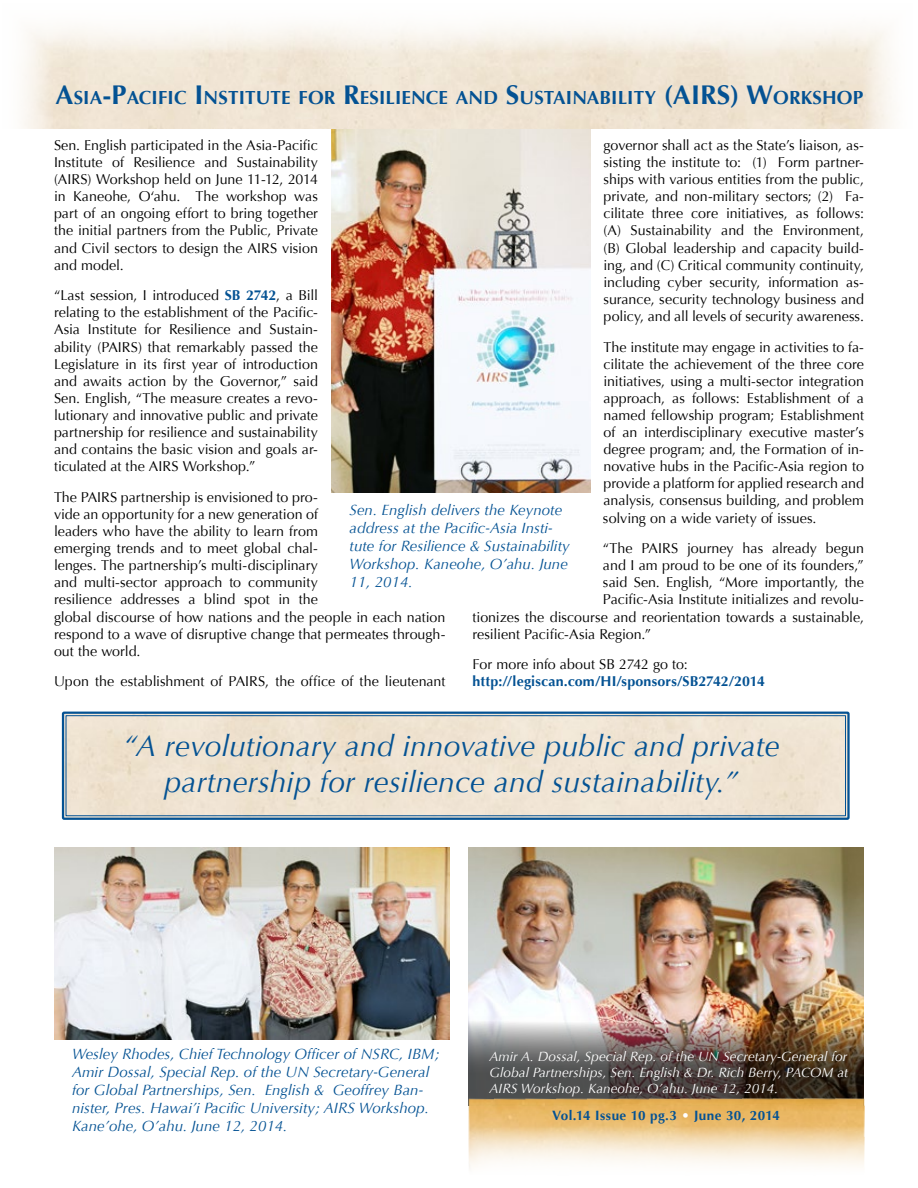
<style>
.page{position:relative;width:918px;height:1188px;background:#fff}
.page>*{position:absolute;margin:0;border:0;box-sizing:border-box;transform-origin:0 0}
.t1{font:italic 30px/36px "Optima";letter-spacing:.005em;color:#045293;text-align:center}
.t2{font:700 18.9px "Optima";letter-spacing:.005em;color:#045293}
.t3{font:italic 15px/18px "Optima";letter-spacing:.005em;color:#045293}
.t4{font:14.25px/17.1px "Optima";color:#000;text-align:justify}
.t5{font:700 14.25px "Optima";letter-spacing:.01em;color:#045293}
.t6{font:italic 13.5px/16.2px "Optima";letter-spacing:.005em;color:#fff;text-align:justify}
.t7{font:700 13.5px "Optima";letter-spacing:.03em;color:#045293}
.s1{font-size:27px}
.s2{font-weight:700;color:#045293}
.s3{color:#fff}
</style>
<div class="page">
<img style="left:332px;top:129px;width:258px;height:364px">
<img style="left:469px;top:847px;width:395px;height:169px">
<img style="left:54px;top:847px;width:396px;height:192px">
<div style="left:62px;top:712px;width:788px;height:108px;border:2px solid #045293"></div>
<div style="left:66px;top:715px;width:780px;height:101px;border:1px solid #045293"></div>
<img style="left:469px;top:1016px;width:395px;height:83px">
<img style="left:469px;top:1099px;width:395px;height:69px">
<h2 class="t2" style="left:56px;top:86px;width:809px"><span class="s1">A</span>SIA<span class="s1">-P</span>ACI FIC <span class="s1">I</span>NSTITUTE FOR <span class="s1">R</span>ESI LI ENCE AND <span class="s1">S</span>USTAI NABI LITY <span class="s1">(AIRS) W</span>ORKSHOP</h2>
<p class="t4" style="left:54px;top:137px;width:266px">Sen. English participated in the Asia-Pacific Institute of Resilience and Sustainability (AIRS) Workshop held on June 11-12, 2014 in Kaneohe, O‘ahu. The workshop was part of an ongoing effort to bring together the initial partners from the Public, Private and Civil sectors to design the AIRS vision and model.</p>
<p class="t4" style="left:54px;top:287px;width:265px">“Last session, I introduced <span class="s2">SB 2742</span>, a Bill relating to the establishment of the Pacific-Asia Institute for Resilience and Sustain&shy;ability (PAIRS) that remarkably passed the Legislature in its first year of introduction and awaits action by the Governor,” said Sen. English, “The measure creates a revo&shy;lutionary and innovative public and private partnership for resilience and sustainability and contains the basic vision and goals ar&shy;ticulated at the AIRS Workshop.”</p>
<p class="t4" style="left:54px;top:489px;width:393px;text-align:left">The PAIRS partnership is envisioned to pro-<br>vide an opportunity for a new generation of<br>leaders who have the ability to learn from<br>emerging trends and to meet global chal-<br>lenges. The partnership’s multi-disciplinary<br>and multi-sector approach to community<br>resilience addresses a blind spot in the<br>global discourse of how nations and the people in each nation respond to a wave of disruptive change that permeates through&shy;out the world.</p>
<p class="t4" style="left:54px;top:673px;width:393px">Upon the establishment of PAIRS, the office of the lieutenant</p>
<p class="t4" style="left:604px;top:137px;width:262px">governor shall act as the State’s liaison, as&shy;sisting the institute to: (1) Form partner&shy;ships with various entities from the public, private, and non-military sectors; (2) Fa&shy;cilitate three core initiatives, as follows: (A) Sustainability and the Environment, (B) Global leadership and capacity build&shy;ing, and (C) Critical community continuity, including cyber security, information as&shy;surance, security technology business and policy, and all levels of security awareness.</p>
<p class="t4" style="left:603px;top:338px;width:263px">The institute may engage in activities to fa&shy;cilitate the achievement of the three core initiatives, using a multi-sector integration approach, as follows: Establishment of a named fellowship program; Establishment of an interdisciplinary executive master’s degree program; and, the Formation of in&shy;novative hubs in the Pacific-Asia region to provide a platform for applied research and analysis, consensus building, and problem solving on a wide variety of issues.</p>
<p class="t4" style="left:603px;top:540px;width:263px">“The PAIRS journey has already begun</p>
<p class="t4" style="left:603px;top:557px;width:262px">and I am proud to be one of its founders,”</p>
<p class="t4" style="left:603px;top:574px;width:263px">said Sen. English, “More importantly, the</p>
<p class="t4" style="left:603px;top:591px;width:263px">Pacific-Asia Institute initializes and revolu-</p>
<p class="t4" style="left:472px;top:608px;width:393px">tionizes the discourse and reorientation towards a sustainable,</p>
<p class="t4" style="left:472px;top:625px;width:180px">resilient Pacific-Asia Region.”</p>
<p class="t4" style="left:472px;top:656px;width:217px">For more info about SB 2742 go to:</p>
<p class="t5" style="left:472px;top:673px;width:294px">http://legiscan.com/HI/sponsors/SB2742/2014</p>
<p class="t3" style="left:350px;top:501px;width:222px">Sen. English delivers the Keynote address at the Pacific-Asia Insti&shy;tute for Resilience &amp; Sustainability<br>Workshop. Kaneohe, O’ahu. June<br>11, 2014.</p>
<h1 class="t1" style="left:123px;top:728px;width:659px">“A revolutionary and innovative public and private partnership for resilience and sustainability.”</h1>
<p class="t3" style="left:72px;top:1045px;width:369px">Wesley Rhodes, Chief Technology Officer of NSRC, IBM; Amir Dossal, Special Rep. of the UN Secretary-General for Global Partnerships, Sen. English &amp; Geoffrey Ban&shy;nister, Pres. Hawai’i Pacific University; AIRS Workshop.<br>Kane’ohe, O’ahu. June 12, 2014.</p>
<p class="t6" style="left:490px;top:1048px;width:360px">Amir A. Dossal, Special Rep. of the UN Secretary-General for Global Partnerships, Sen. English &amp; Dr. Rich Berry, PACOM at AIRS Workshop. Kaneohe, O’ahu. June 12, 2014.</p>
<p class="t7" style="left:552px;top:1107px;width:229px">Vol.14 Issue 10 pg.3 <span class="s3">•</span> June 30, 2014</p>
</div>
